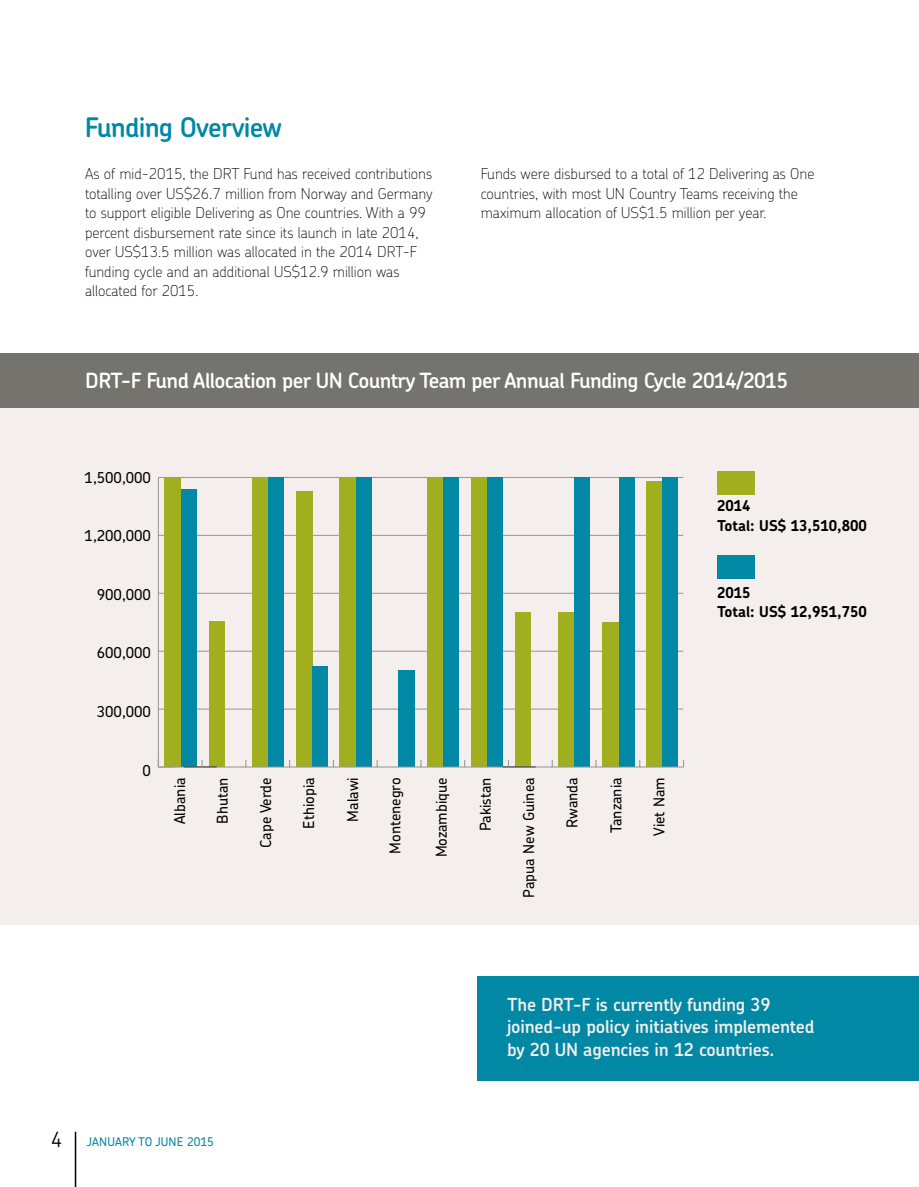
<style>
.page{position:relative;width:919px;height:1187px;background:#fff}
.page>*{position:absolute;margin:0;border:0;box-sizing:border-box;transform-origin:0 0}
.t1{font:600 27px "Chevin Pro";letter-spacing:-.03em;color:#0088a4}
.t2{font:600 21px "Chevin Pro";letter-spacing:-.03em;color:#fff}
.t3{font:600 18px/22.5px "Chevin Pro";letter-spacing:-.01em;color:#f4efec}
.t4{font:100 15px/19.5px "Chevin Pro";color:#000}
.t5{font:500 15px "Chevin Pro";color:#000}
.t6{font:700 15px/19.5px "Chevin Pro";color:#000}
.t7{font:500 12px "Chevin Pro";letter-spacing:.015em;color:#0088a4}
.s1{font-weight:300;font-size:21px;color:#000}
</style>
<div class="page">
<hr style="left:75px;top:1131px;width:1px;height:55px;background:#000">
<div style="left:0;top:399px;width:918px;height:525px;background:#f4efec"></div>
<div style="left:0;top:353px;width:918px;height:54px;background:#74736e"></div>
<div style="left:477px;top:975px;width:441px;height:105px;background:#0088a4"></div>
<hr style="left:158px;top:477px;width:1px;height:290px;background:#939598">
<hr style="left:158px;top:708px;width:525px;height:1px;background:#939598">
<hr style="left:158px;top:650px;width:525px;height:1px;background:#939598">
<hr style="left:158px;top:593px;width:525px;height:1px;background:#939598">
<hr style="left:158px;top:535px;width:525px;height:1px;background:#939598">
<hr style="left:158px;top:477px;width:525px;height:1px;background:#939598">
<div style="left:164px;top:477px;width:17px;height:290px;background:#a1ae1e"></div>
<div style="left:252px;top:477px;width:32px;height:290px;background:#a1ae1e"></div>
<div style="left:296px;top:491px;width:16px;height:276px;background:#a1ae1e"></div>
<div style="left:340px;top:477px;width:31px;height:290px;background:#a1ae1e"></div>
<div style="left:398px;top:670px;width:17px;height:97px;background:#0088a4"></div>
<div style="left:427px;top:477px;width:32px;height:290px;background:#a1ae1e"></div>
<div style="left:471px;top:477px;width:31px;height:290px;background:#a1ae1e"></div>
<div style="left:558px;top:612px;width:32px;height:155px;background:#a1ae1e"></div>
<div style="left:602px;top:622px;width:32px;height:145px;background:#a1ae1e"></div>
<div style="left:646px;top:481px;width:31px;height:286px;background:#a1ae1e"></div>
<div style="left:181px;top:488px;width:15px;height:278px;background:#0088a4"></div>
<div style="left:209px;top:621px;width:15px;height:145px;background:#a1ae1e"></div>
<div style="left:312px;top:666px;width:15px;height:100px;background:#0088a4"></div>
<div style="left:356px;top:477px;width:15px;height:289px;background:#0088a4"></div>
<div style="left:443px;top:477px;width:16px;height:289px;background:#0088a4"></div>
<div style="left:487px;top:477px;width:16px;height:289px;background:#0088a4"></div>
<div style="left:515px;top:612px;width:15px;height:154px;background:#a1ae1e"></div>
<div style="left:574px;top:477px;width:16px;height:289px;background:#0088a4"></div>
<div style="left:618px;top:477px;width:16px;height:289px;background:#0088a4"></div>
<div style="left:662px;top:477px;width:16px;height:289px;background:#0088a4"></div>
<div style="left:268px;top:477px;width:16px;height:289px;background:#0088a4"></div>
<div style="left:717px;top:471px;width:37px;height:24px;background:#a1ae1e"></div>
<div style="left:717px;top:555px;width:37px;height:23px;background:#0088a4"></div>
<hr style="left:158px;top:766px;width:525px;height:1px;background:#939598">
<svg style="left:158px;top:759px;width:17px;height:8px"></svg>
<h1 class="t1" style="left:85px;top:109px;width:198px">Funding Overview</h1>
<p class="t4" style="left:85px;top:163px;width:349px">As of mid-2015, the DRT Fund has received contributions totalling over US$26.7 million from Norway and Germany to support eligible Delivering as One countries. With a 99 percent disbursement rate since its launch in late 2014, over US$13.5 million was allocated in the 2014 DRT-F funding cycle and an additional US$12.9 million was allocated for 2015.</p>
<p class="t4" style="left:480px;top:163px;width:335px">Funds were disbursed to a total of 12 Delivering as One countries, with most UN Country Teams receiving the maximum allocation of US$1.5 million per year.</p>
<h2 class="t2" style="left:85px;top:366px;width:704px">DRT-F Fund Allocation per UN Country Team per Annual Funding Cycle 2014/2015</h2>
<p class="t5" style="left:85px;top:467px;width:68px">1,500,000</p>
<p class="t5" style="left:85px;top:526px;width:68px">1,200,000</p>
<p class="t5" style="left:97px;top:584px;width:56px">900,000</p>
<p class="t5" style="left:97px;top:643px;width:56px">600,000</p>
<p class="t5" style="left:97px;top:701px;width:56px">300,000</p>
<p class="t5" style="left:143px;top:760px;width:10px">0</p>
<p class="t5" style="left:170px;top:824px;width:48px;rotate:-90deg">Albania</p>
<p class="t5" style="left:299px;top:828px;width:53px;rotate:-90deg">Ethiopia</p>
<p class="t5" style="left:431px;top:857px;width:81px;rotate:-90deg">Mozambique</p>
<p class="t5" style="left:212px;top:823px;width:48px;rotate:-90deg">Bhutan</p>
<p class="t5" style="left:562px;top:827px;width:52px;rotate:-90deg">Rwanda</p>
<p class="t5" style="left:343px;top:821px;width:46px;rotate:-90deg">Malawi</p>
<p class="t5" style="left:475px;top:830px;width:55px;rotate:-90deg">Pakistan</p>
<p class="t5" style="left:606px;top:832px;width:57px;rotate:-90deg">Tanzania</p>
<p class="t5" style="left:255px;top:847px;width:72px;rotate:-90deg">Cape Verde</p>
<p class="t5" style="left:385px;top:853px;width:78px;rotate:-90deg">Montenegro</p>
<p class="t5" style="left:518px;top:897px;width:122px;rotate:-90deg">Papua New Guinea</p>
<p class="t5" style="left:649px;top:835px;width:60px;rotate:-90deg">Viet Nam</p>
<p class="t6" style="left:717px;top:496px;width:151px">2014<br>Total: US$ 13,510,800</p>
<p class="t6" style="left:717px;top:582px;width:151px">2015<br>Total: US$ 12,951,750</p>
<p class="t3" style="left:507px;top:992px;width:309px">The DRT-F is currently funding 39 joined-up policy initiatives implemented by 20 UN agencies in 12 countries.</p>
<p class="t7" style="left:51px;top:1133px;width:165px"><span class="s1">4</span> JANUARY TO JUNE 2015</p>
</div>
